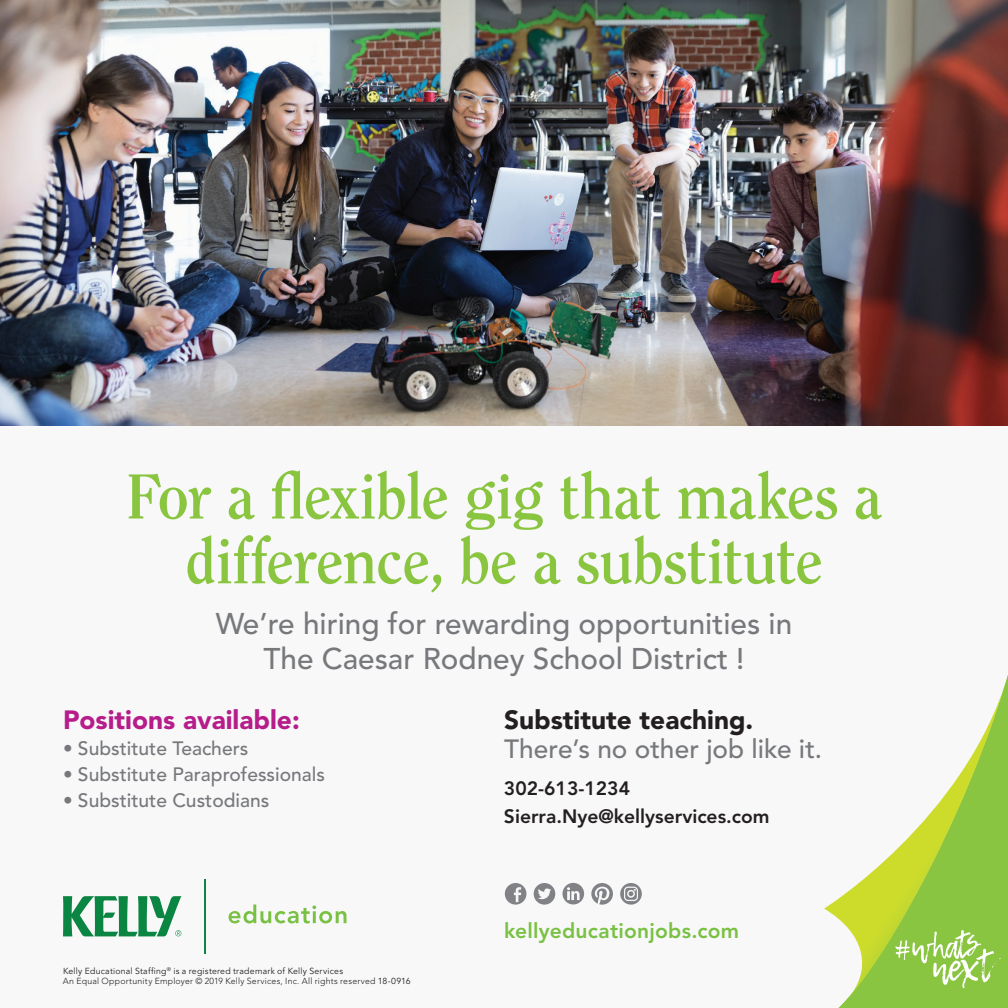
<style>
.page{position:relative;width:1008px;height:1008px;background:#f8f8f9}
.page>*{position:absolute;margin:0;border:0;box-sizing:border-box;transform-origin:0 0}
.t1{font:700 63px/64.8px "Clearface Std";letter-spacing:-.02em;color:#8ac540;text-align:center}
.t2{font:500 29.75px/35px "Avenir LT Std";color:#76787b;text-align:center}
.t3{font:500 26.25px "Avenir LT Std";color:#76787b}
.t4{font:900 26.25px "Avenir LT Std";color:#231f20}
.t5{font:900 26.25px "Avenir LT Std";color:#b61d8a}
.t6{font:800 21px "Avenir LT Std";letter-spacing:.01em;color:#79c142}
.t7{font:500 19.25px "Avenir LT Std";color:#76787b}
.t8{font:800 19.25px/28px "Avenir LT Std";color:#231f20}
.t9{font:8.75px/10.5px "Avenir LT Std";letter-spacing:.025em;color:#231f20}
.s1{font-weight:300}
</style>
<div class="page">
<img style="left:0;top:0;width:1008px;height:425px">
<svg style="left:838px;top:675px;width:170px;height:333px"></svg>
<svg style="left:895px;top:930px;width:106px;height:58px;background:#9fd065"></svg>
<svg style="left:229px;top:905px;width:118px;height:18px"></svg>
<svg style="left:63px;top:896px;width:118px;height:40px"></svg>
<hr style="left:205px;top:879px;width:1px;height:74px;background:#0b8542">
<svg style="left:505px;top:883px;width:21px;height:22px"></svg>
<svg style="left:563px;top:883px;width:21px;height:21px"></svg>
<svg style="left:534px;top:883px;width:21px;height:22px"></svg>
<svg style="left:620px;top:883px;width:22px;height:22px"></svg>
<svg style="left:591px;top:883px;width:22px;height:22px"></svg>
<h1 class="t1" style="left:126px;top:464px;width:757px">For a flexible gig that makes a difference, be a substitute</h1>
<h2 class="t2" style="left:216px;top:607px;width:578px">We’re hiring for rewarding opportunities in<br>The Caesar Rodney School District !</h2>
<h3 class="t5" style="left:63px;top:704px;width:238px">Positions available:</h3>
<h3 class="t7" style="left:63px;top:737px;width:187px">• Substitute Teachers</h3>
<h3 class="t7" style="left:63px;top:763px;width:264px">• Substitute Paraprofessionals</h3>
<h3 class="t7" style="left:63px;top:790px;width:208px">• Substitute Custodians</h3>
<h3 class="t8" style="left:504px;top:774px;width:267px">302-613-1234<br>Sierra.Nye@kellyservices.com</h3>
<h3 class="t4" style="left:504px;top:704px;width:251px">Substitute teaching.</h3>
<h3 class="t3" style="left:504px;top:734px;width:320px">There’s no other job like it.</h3>
<p class="t9" style="left:63px;top:966px;width:349px">Kelly Educational Staffing<sup>®</sup> is a registered trademark of Kelly Services<br><span class="s1">An Equal Opportunity Employer © 2019 Kelly Services, Inc. All rights reserved</span> 18-0916</p>
<h3 class="t6" style="left:504px;top:918px;width:237px">kellyeducationjobs.com</h3>
</div>
